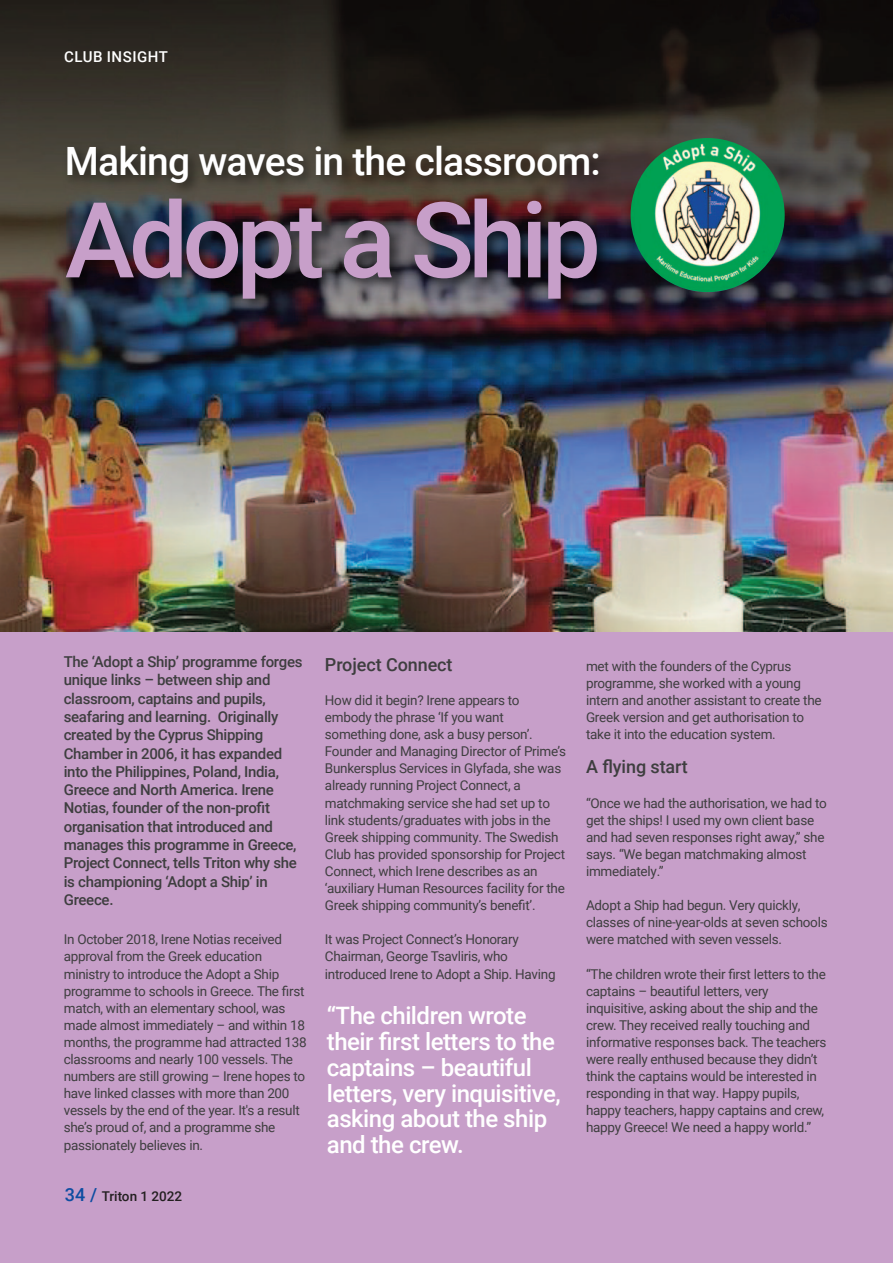
<style>
.page{position:relative;width:893px;height:1263px;background:#c79fc9}
.page>*{position:absolute;margin:0;border:0;box-sizing:border-box;transform-origin:0 0}
.t1{font:500 105px "Roboto";letter-spacing:-.055em;color:#c79fc9}
.t2{font:500 39px "Roboto";letter-spacing:-.02em;color:#fff}
.t3{font:500 24px/25.8px "Roboto";letter-spacing:-.02em;color:#fff}
.t4{font:500 18px "Roboto";letter-spacing:-.005em;color:#3e3e3f}
.t5{font:500 15px/18.3px "Roboto";letter-spacing:-.02em;color:#3e3e3f}
.t6{font:500 15px "Roboto";letter-spacing:.035em;color:#fff}
.t7{font:13.5px/17.1px "Roboto";letter-spacing:-.02em;color:#3e3e3f}
.t8{font:500 13.5px "Roboto";color:#231f20}
.s1{font-size:18px;color:#0d4da1}
</style>
<div class="page">
<img style="left:0;top:0;width:893px;height:631px">
<img style="left:20px;top:129px;width:720px;height:288px">
<img style="left:631px;top:138px;width:154px;height:154px;border-radius:50%">
<p class="t6" style="left:64px;top:48px;width:105px">CLUB INSIGHT</p>
<p class="t2" style="left:65px;top:139px;width:538px">Making waves in the classroom:</p>
<p class="t1" style="left:65px;top:180px;width:538px">Adopt a Ship</p>
<p class="t5" style="left:64px;top:653px;width:240px">The ‘Adopt a Ship’ programme forges unique links – between ship and classroom, captains and pupils, seafaring and learning. Originally created by the Cyprus Shipping<br>Chamber in 2006, it has expanded into the Philippines, Poland, India,<br>Greece and North America. Irene<br>Notias, founder of the non-profit organisation that introduced and manages this programme in Greece,<br>Project Connect, tells Triton why she is championing ‘Adopt a Ship’ in<br>Greece.</p>
<p class="t7" style="left:64px;top:930px;width:244px">In October 2018, Irene Notias received approval from the Greek education ministry to introduce the Adopt a Ship programme to schools in Greece. The first match, with an elementary school, was made almost immediately – and within 18 months, the programme had attracted 138 classrooms and nearly 100 vessels. The numbers are still growing – Irene hopes to have linked classes with more than 200 vessels by the end of the year. It's a result she’s proud of, and a programme she passionately believes in.</p>
<p class="t8" style="left:65px;top:1189px;width:119px"><span class="s1">34 /</span> Triton 1 2022</p>
<p class="t4" style="left:325px;top:654px;width:129px">Project Connect</p>
<p class="t7" style="left:325px;top:691px;width:243px">How did it begin? Irene appears to embody the phrase ‘If you want something done, ask a busy person’.<br>Founder and Managing Director of Prime’s Bunkersplus Services in Glyfada, she was already running Project Connect, a matchmaking service she had set up to link students/graduates with jobs in the Greek shipping community. The Swedish Club has provided sponsorship for Project Connect, which Irene describes as an ‘auxiliary Human Resources facility for the Greek shipping community’s benefit’.</p>
<p class="t7" style="left:325px;top:930px;width:232px">It was Project Connect’s Honorary<br>Chairman, George Tsavliris, who introduced Irene to Adopt a Ship. Having</p>
<p class="t3" style="left:327px;top:1003px;width:235px">“The children wrote their first letters to the captains – beautiful letters, very inquisitive, asking about the ship and the crew.</p>
<p class="t7" style="left:586px;top:657px;width:237px">met with the founders of the Cyprus programme, she worked with a young intern and another assistant to create the Greek version and get authorisation to take it into the education system.</p>
<p class="t4" style="left:586px;top:757px;width:103px">A flying start</p>
<p class="t7" style="left:586px;top:794px;width:242px">“Once we had the authorisation, we had to get the ships! I used my own client base and had seven responses right away,” she says. “We began matchmaking almost immediately.”</p>
<p class="t7" style="left:586px;top:896px;width:243px">Adopt a Ship had begun. Very quickly, classes of nine-year-olds at seven schools were matched with seven vessels.</p>
<p class="t7" style="left:586px;top:965px;width:242px">“The children wrote their first letters to the captains – beautiful letters, very inquisitive, asking about the ship and the crew. They received really touching and informative responses back. The teachers were really enthused because they didn’t think the captains would be interested in responding in that way. Happy pupils, happy teachers, happy captains and crew, happy Greece! We need a happy world.”</p>
</div>
